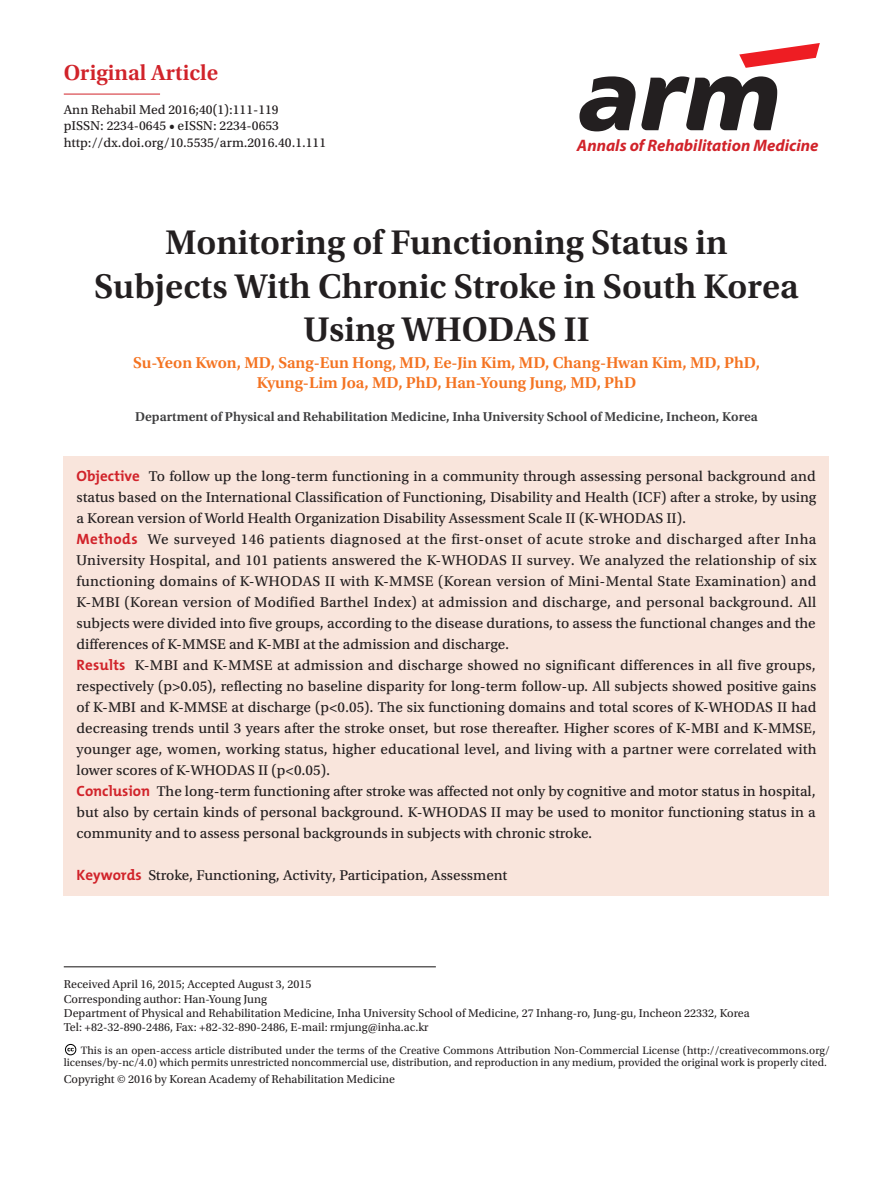
<style>
.page{position:relative;width:893px;height:1191px;background:#fff}
.page>*{position:absolute;margin:0;border:0;box-sizing:border-box;transform-origin:0 0}
.t1{font:600 36px/43.2px "Utopia Std";color:#231f20;text-align:center}
.t2{font:600 22.8px "Utopia Std";color:#d1232a}
.t3{font:italic 700 16.65px "Myriad Pro";color:#d1232a}
.t4{font:600 16.5px/19.8px "Utopia Std";color:#f47321;text-align:center}
.t5{font:15px/21px "Utopia Std Capt";color:#231f20}
.t6{font:13.5px/16.2px "Utopia Std Capt";color:#231f20}
.t7{font:600 13.5px "Utopia Std";color:#3e3e3f}
.t8{font:12px/14.4px "Utopia Std";color:#231f20}
.t9{font:11.25px/12px "Utopia Std";color:#231f20;text-align:right}
.s1{font-family:"The Mix";font-weight:700;color:#d1232a}
</style>
<div class="page">
<svg style="left:579px;top:76px;width:198px;height:55px"></svg>
<svg style="left:739px;top:43px;width:81px;height:25px"></svg>
<hr style="left:64px;top:94px;width:96px;height:1px;background:#d1232a">
<hr style="left:64px;top:966px;width:372px;height:1px;background:#231f20">
<svg style="left:64px;top:1043px;width:13px;height:13px"></svg>
<div style="left:64px;top:456px;width:765px;height:439px;background:#f9e5dc"></div>
<h2 class="t2" style="left:64px;top:59px;width:156px">Original Article</h2>
<p class="t6" style="left:64px;top:102px;width:264px">Ann Rehabil Med 2016;40(1):111-119<br>pISSN: 2234-0645 • eISSN: 2234-0653 http://dx.doi.org/10.5535/arm.2016.40.1.111</p>
<p class="t3" style="left:577px;top:135px;width:243px">Annals of Rehabilitation Medicine</p>
<h1 class="t1" style="left:94px;top:222px;width:706px">Monitoring of Functioning Status in<br>Subjects With Chronic Stroke in South Korea<br>Using WHODAS II</h1>
<p class="t4" style="left:133px;top:353px;width:628px">Su-Yeon Kwon, MD, Sang-Eun Hong, MD, Ee-Jin Kim, MD, Chang-Hwan Kim, MD, PhD,<br>Kyung-Lim Joa, MD, PhD, Han-Young Jung, MD, PhD</p>
<p class="t7" style="left:135px;top:409px;width:624px">Department of Physical and Rehabilitation Medicine, Inha University School of Medicine, Incheon, Korea</p>
<p class="t5" style="left:77px;top:466px;width:742px"><span class="s1">Objective</span> To follow up the long-term functioning in a community through assessing personal background and status based on the International Classification of Functioning, Disability and Health (ICF) after a stroke, by using a Korean version of World Health Organization Disability Assessment Scale II (K-WHODAS II).<br><span class="s1">Methods</span> We surveyed 146 patients diagnosed at the first-onset of acute stroke and discharged after Inha University Hospital, and 101 patients answered the K-WHODAS II survey. We analyzed the relationship of six functioning domains of K-WHODAS II with K-MMSE (Korean version of Mini-Mental State Examination) and K-MBI (Korean version of Modified Barthel Index) at admission and discharge, and personal background. All subjects were divided into five groups, according to the disease durations, to assess the functional changes and the differences of K-MMSE and K-MBI at the admission and discharge.<br><span class="s1">Results</span> K-MBI and K-MMSE at admission and discharge showed no significant differences in all five groups, respectively (p&gt;0.05), reflecting no baseline disparity for long-term follow-up. All subjects showed positive gains of K-MBI and K-MMSE at discharge (p&lt;0.05). The six functioning domains and total scores of K-WHODAS II had decreasing trends until 3 years after the stroke onset, but rose thereafter. Higher scores of K-MBI and K-MMSE, younger age, women, working status, higher educational level, and living with a partner were correlated with lower scores of K-WHODAS II (p&lt;0.05).<br><span class="s1">Conclusion</span> The long-term functioning after stroke was affected not only by cognitive and motor status in hospital, but also by certain kinds of personal background. K-WHODAS II may be used to monitor functioning status in a community and to assess personal backgrounds in subjects with chronic stroke.</p>
<p class="t5" style="left:77px;top:865px;width:432px"><span class="s1">Keywords</span> Stroke, Functioning, Activity, Participation, Assessment</p>
<p class="t8" style="left:64px;top:977px;width:687px">Received April 16, 2015; Accepted August 3, 2015<br>Corresponding author: Han-Young Jung<br>Department of Physical and Rehabilitation Medicine, Inha University School of Medicine, 27 Inhang-ro, Jung-gu, Incheon 22332, Korea Tel: +82-32-890-2486, Fax: +82-32-890-2486, E-mail: rmjung@inha.ac.kr</p>
<p class="t9" style="left:64px;top:1044px;width:767px">This is an open-access article distributed under the terms of the Creative Commons Attribution Non-Commercial License (http://creativecommons.org/ licenses/by-nc/4.0) which permits unrestricted noncommercial use, distribution, and reproduction in any medium, provided the original work is properly cited.</p>
<p class="t8" style="left:64px;top:1071px;width:333px">Copyright © 2016 by Korean Academy of Rehabilitation Medicine</p>
</div>
